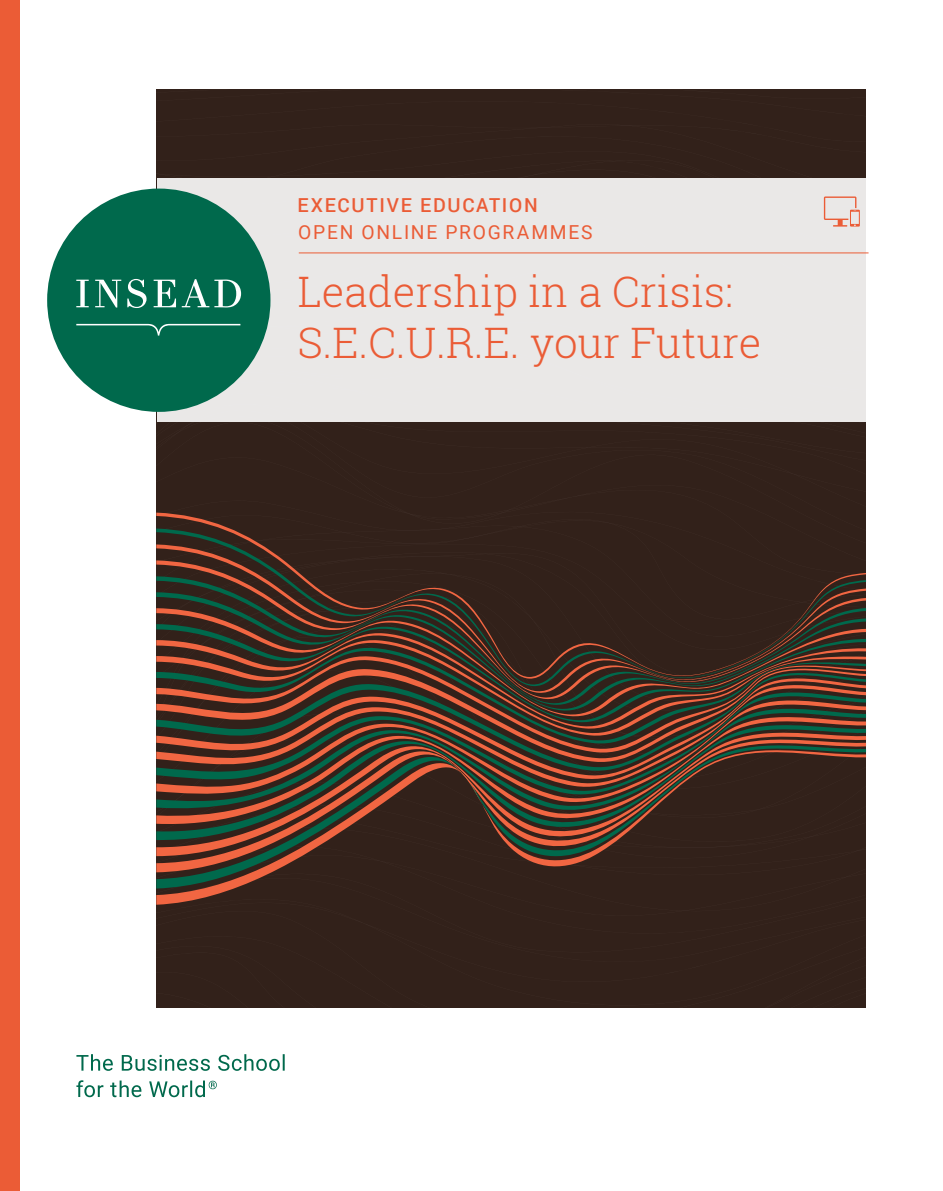
<style>
.page{position:relative;width:943px;height:1191px;background:#fff}
.page>*{position:absolute;margin:0;border:0;box-sizing:border-box;transform-origin:0 0}
.t1{font:300 42px/50.4px "Roboto Slab";color:#eb5c36}
.t2{font:19.25px "Roboto";letter-spacing:.09em;color:#eb5c36}
.t3{font:500 19.25px "Roboto";letter-spacing:.09em;color:#eb5c36}
</style>
<div class="page">
<div style="left:156px;top:90px;width:710px;height:31px;background:#32211a"></div>
<div style="left:156px;top:121px;width:710px;height:22px;background:#32211a"></div>
<div style="left:156px;top:143px;width:710px;height:16px;background:#32211a"></div>
<div style="left:156px;top:159px;width:710px;height:30px;background:#32211a"></div>
<div style="left:156px;top:417px;width:710px;height:74px;background:#32211a"></div>
<div style="left:156px;top:491px;width:710px;height:17px;background:#32211a"></div>
<hr style="left:156px;top:508px;width:710px;height:4px;background:#32211a">
<div style="left:156px;top:904px;width:710px;height:41px;background:#32211a"></div>
<div style="left:156px;top:945px;width:710px;height:63px;background:#32211a"></div>
<div style="left:156px;top:888px;width:710px;height:16px;background:#32211a"></div>
<svg style="left:156px;top:872px;width:710px;height:16px;background:#35271e"></svg>
<svg style="left:156px;top:856px;width:710px;height:16px;background:#462b20"></svg>
<svg style="left:156px;top:841px;width:710px;height:15px;background:#4b3023"></svg>
<svg style="left:156px;top:826px;width:710px;height:15px;background:#493225"></svg>
<svg style="left:156px;top:815px;width:710px;height:11px;background:#4f3526"></svg>
<svg style="left:156px;top:807px;width:710px;height:8px;background:#4e3325"></svg>
<svg style="left:156px;top:799px;width:710px;height:8px;background:#433829"></svg>
<svg style="left:156px;top:791px;width:710px;height:8px;background:#4c3526"></svg>
<svg style="left:156px;top:782px;width:710px;height:9px;background:#593929"></svg>
<svg style="left:156px;top:774px;width:710px;height:8px;background:#4d3929"></svg>
<svg style="left:156px;top:764px;width:710px;height:10px;background:#493a2a"></svg>
<svg style="left:156px;top:755px;width:710px;height:9px;background:#633e2c"></svg>
<svg style="left:156px;top:746px;width:710px;height:9px;background:#62412d"></svg>
<svg style="left:156px;top:738px;width:710px;height:8px;background:#70422e"></svg>
<svg style="left:156px;top:731px;width:710px;height:7px;background:#593f2d"></svg>
<svg style="left:156px;top:724px;width:710px;height:7px;background:#4b422f"></svg>
<svg style="left:156px;top:717px;width:710px;height:7px;background:#5b3d2b"></svg>
<svg style="left:156px;top:711px;width:710px;height:6px;background:#60402d"></svg>
<svg style="left:156px;top:705px;width:710px;height:6px;background:#613b2a"></svg>
<svg style="left:156px;top:700px;width:710px;height:5px;background:#613c2a"></svg>
<svg style="left:156px;top:694px;width:710px;height:6px;background:#563c2b"></svg>
<svg style="left:156px;top:687px;width:710px;height:7px;background:#523b2b"></svg>
<svg style="left:156px;top:679px;width:710px;height:8px;background:#4e3828"></svg>
<svg style="left:156px;top:512px;width:710px;height:167px;background:#3d291f"></svg>
<div style="left:0;top:0;width:20px;height:1191px;background:#eb5c36"></div>
<svg style="left:76px;top:1054px;width:209px;height:43px"></svg>
<div style="left:157px;top:179px;width:712px;height:243px;background:#eae8e7"></div>
<svg style="left:823px;top:196px;width:36px;height:31px"></svg>
<div style="left:47px;top:189px;width:223px;height:223px;background:#00694c;border-radius:50%"></div>
<svg style="left:76px;top:324px;width:164px;height:11px"></svg>
<hr style="left:299px;top:253px;width:569px;height:1px;background:#eb5c36">
<svg style="left:154px;top:280px;width:22px;height:27px"></svg>
<svg style="left:127px;top:279px;width:19px;height:29px"></svg>
<svg style="left:95px;top:280px;width:26px;height:27px"></svg>
<svg style="left:76px;top:280px;width:13px;height:27px"></svg>
<svg style="left:182px;top:279px;width:59px;height:28px"></svg>
<p class="t3" style="left:297px;top:192px;width:242px">EXECUTIVE EDUCATION</p>
<p class="t2" style="left:298px;top:218px;width:296px">OPEN ONLINE PROGRAMMES</p>
<p class="t1" style="left:298px;top:266px;width:465px">Leadership in a Crisis:<br>S.E.C.U.R.E. your Future</p>
</div>
